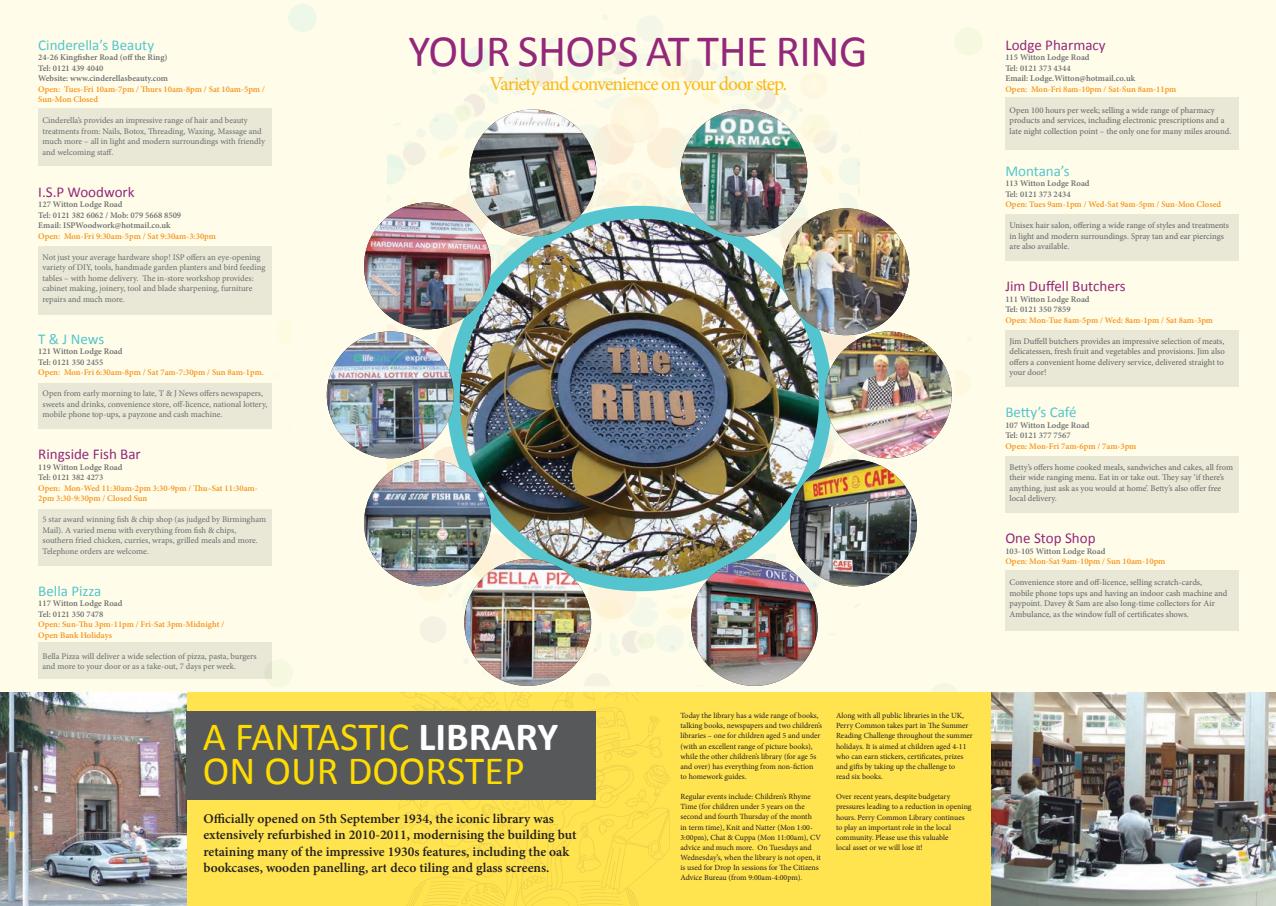
<style>
.page{position:relative;width:1276px;height:906px;background:#fff}
.page>*{position:absolute;margin:0;border:0;box-sizing:border-box;transform-origin:0 0}
.t1{font:45px "Calibri";letter-spacing:-.01em;color:#93287b}
.t2{font:40.12px/33.8px "Calibri";color:#ffdc01}
.t3{font:19.5px "Minion Pro";letter-spacing:-.05em;color:#fcb814}
.t4{font:15px "Calibri";color:#93287b}
.t5{font:15px "Calibri";color:#54c5cf}
.t6{font:600 13.5px/16.5px "Minion Pro";color:#231f20}
.t7{font:8.62px/10.5px "Minion Pro";letter-spacing:-.005em;color:#6c6d70}
.t8{font:600 8.62px/10.5px "Minion Pro";color:#f7931d}
.t9{font:600 8.62px/10.5px "Minion Pro";color:#6c6d70}
.t10{font:7.88px/10.1px "Minion Pro";color:#231f20}
.s1{font-weight:700;color:#fff}
</style>
<div class="page">
<div style="left:0;top:0;width:1276px;height:692px;background:#fffde9"></div>
<svg style="left:288px;top:4px;width:29px;height:28px"></svg>
<svg style="left:259px;top:678px;width:13px;height:1px"></svg>
<img style="left:387px;top:15px;width:473px;height:671px">
<div style="left:168px;top:692px;width:1108px;height:214px;background:#ffe34f"></div>
<img style="left:453px;top:212px;width:372px;height:372px;border-radius:186px">
<div style="left:447px;top:206px;width:385px;height:385px;border:13px solid #54c5cf;border-radius:50%"></div>
<img style="left:992px;top:692px;width:284px;height:214px">
<img style="left:469px;top:109px;width:127px;height:127px;border-radius:63px">
<img style="left:364px;top:202px;width:127px;height:127px;border-radius:63px">
<img style="left:327px;top:331px;width:126px;height:127px;border-radius:63px">
<img style="left:364px;top:459px;width:127px;height:127px;border-radius:63px">
<img style="left:464px;top:559px;width:127px;height:127px;border-radius:63px">
<img style="left:680px;top:109px;width:127px;height:127px;border-radius:63px">
<img style="left:782px;top:208px;width:127px;height:127px;border-radius:63px">
<img style="left:825px;top:331px;width:126px;height:127px;border-radius:63px">
<img style="left:790px;top:459px;width:127px;height:127px;border-radius:63px">
<img style="left:691px;top:559px;width:127px;height:127px;border-radius:63px">
<img style="left:0;top:693px;width:186px;height:213px">
<div style="left:38px;top:108px;width:234px;height:58px;background:#e9e7d5"></div>
<div style="left:1005px;top:97px;width:234px;height:53px;background:#e9e7d5"></div>
<div style="left:1005px;top:214px;width:234px;height:47px;background:#e9e7d5"></div>
<div style="left:1005px;top:330px;width:234px;height:57px;background:#e9e7d5"></div>
<div style="left:1005px;top:455px;width:234px;height:57px;background:#e9e7d5"></div>
<div style="left:1005px;top:570px;width:234px;height:60px;background:#e9e7d5"></div>
<div style="left:38px;top:246px;width:234px;height:68px;background:#e9e7d5"></div>
<div style="left:38px;top:382px;width:234px;height:46px;background:#e9e7d5"></div>
<div style="left:38px;top:509px;width:234px;height:57px;background:#e9e7d5"></div>
<div style="left:38px;top:642px;width:234px;height:36px;background:#e9e7d5"></div>
<svg style="left:397px;top:692px;width:272px;height:214px"></svg>
<div style="left:186px;top:711px;width:410px;height:89px;background:#57585a"></div>
<h3 class="t5" style="left:38px;top:35px;width:117px">Cinderella’s Beauty</h3>
<p class="t9" style="left:38px;top:52px;width:131px">24-26 Kingfisher Road (off the Ring)<br>Tel: 0121 439 4040<br>Website: www.cinderellasbeauty.com</p>
<p class="t8" style="left:38px;top:83px;width:228px">Open: Tues-Fri 10am-7pm / Thurs 10am-8pm / Sat 10am-5pm /<br>Sun-Mon Closed</p>
<p class="t7" style="left:43px;top:115px;width:224px">Cinderella’s provides an impressive range of hair and beauty treatments from: Nails, Botox, Threading, Waxing, Massage and much more – all in light and modern surroundings with friendly and welcoming staff.</p>
<h3 class="t4" style="left:38px;top:182px;width:98px">I.S.P Woodwork</h3>
<p class="t9" style="left:38px;top:199px;width:144px">127 Witton Lodge Road<br>Tel: 0121 382 6062 / Mob: 079 5668 8509<br>Email: ISPWoodwork@hotmail.co.uk</p>
<p class="t8" style="left:38px;top:230px;width:179px">Open: Mon-Fri 9:30am-5pm / Sat 9:30am-3:30pm</p>
<p class="t7" style="left:43px;top:252px;width:224px">Not just your average hardware shop! ISP offers an eye-opening variety of DIY, tools, handmade garden planters and bird feeding tables – with home delivery. The in-store workshop provides: cabinet making, joinery, tool and blade sharpening, furniture repairs and much more.</p>
<h3 class="t5" style="left:38px;top:329px;width:68px">T &amp; J News</h3>
<p class="t9" style="left:38px;top:346px;width:86px">121 Witton Lodge Road<br>Tel: 0121 350 2455</p>
<p class="t8" style="left:38px;top:367px;width:227px">Open: Mon-Fri 6:30am-8pm / Sat 7am-7:30pm / Sun 8am-1pm.</p>
<p class="t7" style="left:43px;top:388px;width:226px">Open from early morning to late, T &amp; J News offers newspapers, sweets and drinks, convenience store, off-licence, national lottery, mobile phone top-ups, a payzone and cash machine.</p>
<h3 class="t4" style="left:38px;top:445px;width:104px">Ringside Fish Bar</h3>
<p class="t9" style="left:38px;top:461px;width:86px">119 Witton Lodge Road<br>Tel: 0121 382 4273</p>
<p class="t8" style="left:38px;top:482px;width:221px">Open: Mon-Wed 11:30am-2pm 3:30-9pm / Thu–Sat 11:30am-<br>2pm 3:30-9:30pm / Closed Sun</p>
<p class="t7" style="left:43px;top:514px;width:225px">5 star award winning fish &amp; chip shop (as judged by Birmingham Mail). A varied menu with everything from fish &amp; chips, southern fried chicken, curries, wraps, grilled meals and more.<br>Telephone orders are welcome.</p>
<h3 class="t5" style="left:38px;top:581px;width:65px">Bella Pizza</h3>
<p class="t9" style="left:38px;top:598px;width:86px">117 Witton Lodge Road<br>Tel: 0121 350 7478</p>
<p class="t8" style="left:38px;top:619px;width:187px">Open: Sun-Thu 3pm-11pm / Fri-Sat 3pm-Midnight /<br>Open Bank Holidays</p>
<p class="t7" style="left:43px;top:651px;width:216px">Bella Pizza will deliver a wide selection of pizza, pasta, burgers and more to your door or as a take-out, 7 days per week.</p>
<h1 class="t1" style="left:408px;top:22px;width:48px">Your</h1>
<h1 class="t1" style="left:518px;top:22px;width:72px">shops</h1>
<h1 class="t1" style="left:646px;top:22px;width:223px">at thering</h1>
<h3 class="t3" style="left:489px;top:70px;width:299px">Variety and convenience on your door step.</h3>
<h2 class="t2" style="left:203px;top:720px;width:357px">A FANTASTIC <span class="s1">LIBRARY<br></span>ON OUR DOORSTEP</h2>
<p class="t6" style="left:203px;top:810px;width:374px">Officially opened on 5th September 1934, the iconic library was extensively refurbished in 2010-2011, modernising the building but retaining many of the impressive 1930s features, including the oak bookcases, wooden panelling, art deco tiling and glass screens.</p>
<p class="t10" style="left:680px;top:710px;width:143px">Today the library has a wide range of books, talking books, newspapers and two children’s libraries – one for children aged 5 and under (with an excellent range of picture books), while the other children’s library (for age 5s and over) has everything from non-fiction<br>to homework guides.</p>
<p class="t10" style="left:680px;top:791px;width:142px">Regular events include: Children’s Rhyme Time (for children under 5 years on the second and fourth Thursday of the month<br>in term time), Knit and Natter (Mon 1:00- 3:00pm), Chat &amp; Cuppa (Mon 11:00am), CV advice and much more. On Tuesdays and Wednesday’s, when the library is not open, it is used for Drop In sessions for The Citizens Advice Bureau (from 9:00am-4:00pm).</p>
<p class="t10" style="left:836px;top:710px;width:138px">Along with all public libraries in the UK, Perry Common takes part in The Summer Reading Challenge throughout the summer holidays. It is aimed at children aged 4-11 who can earn stickers, certificates, prizes and gifts by taking up the challenge to<br>read six books.</p>
<p class="t10" style="left:836px;top:791px;width:137px">Over recent years, despite budgetary pressures leading to a reduction in opening hours. Perry Common Library continues to play an important role in the local community. Please use this valuable<br>local asset or we will lose it!</p>
<h3 class="t4" style="left:1005px;top:35px;width:102px">Lodge Pharmacy</h3>
<p class="t9" style="left:1005px;top:52px;width:131px">115 Witton Lodge Road<br>Tel: 0121 373 4344<br>Email: Lodge.Witton@hotmail.co.uk</p>
<p class="t8" style="left:1005px;top:83px;width:173px">Open: Mon-Fri 8am-10pm / Sat-Sun 8am-11pm</p>
<p class="t7" style="left:1009px;top:105px;width:223px">Open 100 hours per week; selling a wide range of pharmacy products and services, including electronic prescriptions and a late night collection point – the only one for many miles around.</p>
<h3 class="t5" style="left:1005px;top:161px;width:66px">Montana’s</h3>
<p class="t9" style="left:1005px;top:178px;width:86px">113 Witton Lodge Road<br>Tel: 0121 373 2434</p>
<p class="t8" style="left:1005px;top:199px;width:217px">Open: Tues 9am-1pm / Wed-Sat 9am-5pm / Sun-Mon Closed</p>
<p class="t7" style="left:1009px;top:220px;width:221px">Unisex hair salon, offering a wide range of styles and treatments in light and modern surroundings. Spray tan and ear piercings are also available.</p>
<h3 class="t4" style="left:1005px;top:277px;width:122px">Jim Duffell Butchers</h3>
<p class="t9" style="left:1005px;top:293px;width:86px">111 Witton Lodge Road<br>Tel: 0121 350 7859</p>
<p class="t8" style="left:1005px;top:314px;width:209px">Open: Mon-Tue 8am-5pm / Wed: 8am-1pm / Sat 8am-3pm</p>
<p class="t7" style="left:1009px;top:336px;width:217px;text-align:justify">Jim Duffell butchers provides an impressive selection of meats, delicatessen, fresh fruit and vegetables and provisions. Jim also offers a convenient home delivery service, delivered straight to your door!</p>
<h3 class="t5" style="left:1005px;top:403px;width:73px">Betty’s Café</h3>
<p class="t9" style="left:1005px;top:419px;width:86px">107 Witton Lodge Road<br>Tel: 0121 377 7567</p>
<p class="t8" style="left:1005px;top:440px;width:133px">Open: Mon-Fri 7am-6pm / 7am-3pm</p>
<p class="t7" style="left:1009px;top:462px;width:225px">Betty’s offers home cooked meals, sandwiches and cakes, all from their wide ranging menu. Eat in or take out. They say ‘if there’s anything, just ask as you would at home’. Betty’s also offer free local delivery.</p>
<h3 class="t4" style="left:1005px;top:529px;width:92px">One Stop Shop</h3>
<p class="t9" style="left:1005px;top:545px;width:101px">103-105 Witton Lodge Road</p>
<p class="t8" style="left:1005px;top:556px;width:161px">Open: Mon-Sat 9am-10pm / Sun 10am-10pm</p>
<p class="t7" style="left:1009px;top:577px;width:219px">Convenience store and off-licence, selling scratch-cards, mobile phone tops ups and having an indoor cash machine and paypoint. Davey &amp; Sam are also long-time collectors for Air Ambulance, as the window full of certificates shows.</p>
</div>
